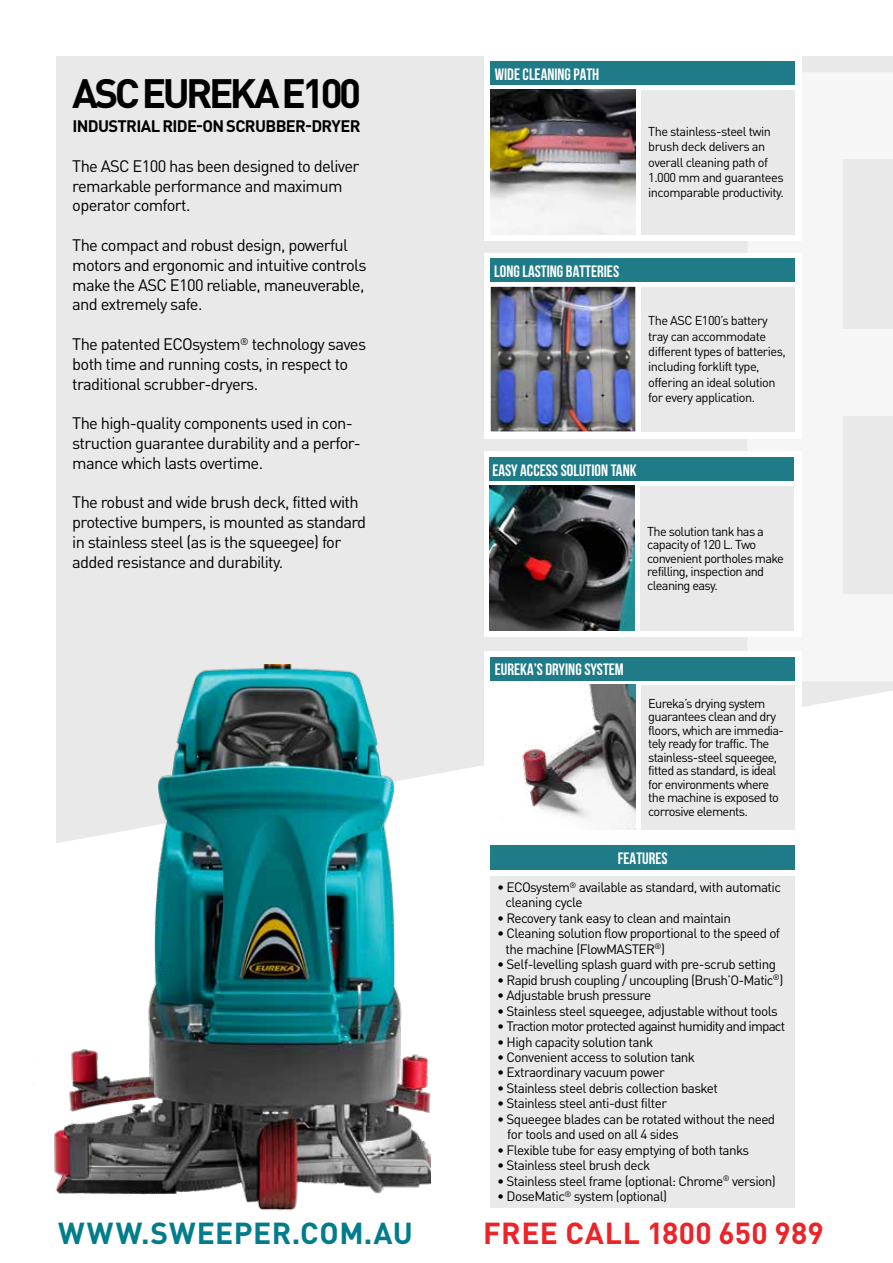
<style>
.page{position:relative;width:893px;height:1263px;background:#fff}
.page>*{position:absolute;margin:0;border:0;box-sizing:border-box;transform-origin:0 0}
.t1{font:700 40.5px "DIN Pro";letter-spacing:-.09em;color:#000}
.t2{font:700 30px "DIN Pro";letter-spacing:.015em;color:#007c8b}
.t3{font:700 30px "DIN Pro";letter-spacing:.01em;color:#ec2429}
.t4{font:16.5px/19.8px "DIN Pro";letter-spacing:-.04em;color:#000}
.t5{font:700 16.5px "Bebas Neue";color:#fff}
.t6{font:700 16.5px "DIN Pro";letter-spacing:-.04em;color:#000}
.t7{font:13.5px/15.5px "DIN Pro";letter-spacing:-.04em;color:#000}
.t8{font:13.5px "DIN Pro";letter-spacing:-.06em;color:#000}
.t9{font:12.75px/13.5px "DIN Pro";letter-spacing:-.05em;color:#000}
</style>
<div class="page">
<div style="left:55px;top:55px;width:838px;height:1153px;background:#e9e9e9"></div>
<svg style="left:431px;top:690px;width:462px;height:518px;background:#fdfdfd"></svg>
<div style="left:881px;top:690px;width:12px;height:410px;background:#fff"></div>
<svg style="left:484px;top:55px;width:317px;height:186px;background:#eef1f2"></svg>
<svg style="left:484px;top:253px;width:317px;height:185px;background:#f3f6f7"></svg>
<div style="left:484px;top:452px;width:317px;height:185px;background:#fff"></div>
<div style="left:485px;top:651px;width:317px;height:185px;background:#fff"></div>
<img style="left:491px;top:90px;width:144px;height:144px">
<img style="left:522px;top:685px;width:113px;height:144px">
<img style="left:491px;top:287px;width:144px;height:144px">
<img style="left:54px;top:664px;width:377px;height:547px">
<img style="left:490px;top:485px;width:144px;height:145px">
<div style="left:491px;top:876px;width:304px;height:332px;background:#e8e9e8"></div>
<div style="left:642px;top:90px;width:153px;height:144px;background:#e9e9e9"></div>
<div style="left:642px;top:287px;width:153px;height:144px;background:#e9e9e9"></div>
<div style="left:642px;top:685px;width:153px;height:145px;background:#e9e9e9"></div>
<div style="left:491px;top:845px;width:304px;height:25px;background:#1e7b87"></div>
<div style="left:491px;top:62px;width:304px;height:23px;background:#1e7b87"></div>
<div style="left:491px;top:259px;width:304px;height:23px;background:#1e7b87"></div>
<div style="left:491px;top:657px;width:304px;height:23px;background:#1e7b87"></div>
<div style="left:641px;top:486px;width:153px;height:144px;background:#e9e9e9"></div>
<div style="left:490px;top:458px;width:304px;height:23px;background:#1e7b87"></div>
<h1 class="t1" style="left:72px;top:60px;width:290px">ASC EUREKA E100</h1>
<p class="t6" style="left:72px;top:112px;width:290px">INDUSTRIAL RIDE-ON SCRUBBER-DRYER</p>
<p class="t4" style="left:72px;top:154px;width:289px">The ASC E100 has been designed to deliver remarkable performance and maximum operator comfort.</p>
<p class="t4" style="left:72px;top:234px;width:296px">The compact and robust design, powerful motors and ergonomic and intuitive controls make the ASC E100 reliable, maneuverable, and extremely safe.</p>
<p class="t4" style="left:72px;top:333px;width:295px">The patented ECOsystem<sup>®</sup> technology saves both time and running costs, in respect to traditional scrubber-dryers.</p>
<p class="t4" style="left:72px;top:412px;width:290px">The high-quality components used in con&shy;struction guarantee durability and a perfor&shy;mance which lasts overtime.</p>
<p class="t4" style="left:72px;top:491px;width:295px">The robust and wide brush deck, fitted with protective bumpers, is mounted as standard in stainless steel (as is the squeegee) for added resistance and durability.</p>
<p class="t5" style="left:495px;top:65px;width:106px">WIDE CLEANING PATH</p>
<p class="t9" style="left:648px;top:123px;width:137px;line-height:15.3px">The stainless-steel twin brush deck delivers an overall cleaning path of<br>1.000 mm and guarantees incomparable productivity.</p>
<p class="t5" style="left:494px;top:262px;width:126px">LONG LASTING BATTERIES</p>
<p class="t9" style="left:648px;top:312px;width:139px;line-height:15.3px">The ASC E100’s battery tray can accommodate different types of batteries, including forklift type, offering an ideal solution for every application.</p>
<p class="t5" style="left:492px;top:461px;width:146px">EASY ACCESS SOLUTION TANK</p>
<p class="t9" style="left:647px;top:523px;width:138px">The solution tank has a capacity of 120 L. Two convenient portholes make refilling, inspection and cleaning easy.</p>
<p class="t5" style="left:495px;top:660px;width:131px">EUREKA’S DRYING SYSTEM</p>
<p class="t9" style="left:648px;top:695px;width:137px">Eureka’s drying system guarantees clean and dry floors, which are immedia&shy;tely ready for traffic. The stainless-steel squeegee, fitted as standard, is ideal for environments where the machine is exposed to corrosive elements.</p>
<p class="t5" style="left:618px;top:849px;width:51px">FEATURES</p>
<p class="t7" style="left:506px;top:878px;width:277px;text-indent:-8px">• ECOsystem<sup>®</sup> available as standard, with automatic cleaning cycle</p>
<p class="t7" style="left:497px;top:909px;width:235px">• Recovery tank easy to clean and maintain</p>
<p class="t7" style="left:506px;top:924px;width:276px;text-indent:-8px">• Cleaning solution flow proportional to the speed of the machine (FlowMASTER<sup>®</sup>)</p>
<p class="t7" style="left:497px;top:955px;width:280px">• Self-levelling splash guard with pre-scrub setting</p>
<p class="t7" style="left:497px;top:971px;width:288px">• Rapid brush coupling / uncoupling (Brush’O-Matic<sup>®</sup>)</p>
<p class="t7" style="left:497px;top:986px;width:156px">• Adjustable brush pressure</p>
<p class="t7" style="left:497px;top:1002px;width:282px">• Stainless steel squeegee, adjustable without tools</p>
<p class="t8" style="left:497px;top:1015px;width:290px">• Traction motor protected against humidity and impact</p>
<p class="t7" style="left:497px;top:1032px;width:158px">• High capacity solution tank</p>
<p class="t7" style="left:497px;top:1048px;width:200px">• Convenient access to solution tank</p>
<p class="t7" style="left:497px;top:1063px;width:169px">• Extraordinary vacuum power</p>
<p class="t7" style="left:497px;top:1079px;width:222px">• Stainless steel debris collection basket</p>
<p class="t7" style="left:497px;top:1094px;width:171px">• Stainless steel anti-dust filter</p>
<p class="t7" style="left:507px;top:1110px;width:269px;text-indent:-10px">• Squeegee blades can be rotated without the need for tools and used on all 4 sides</p>
<p class="t7" style="left:497px;top:1141px;width:254px">• Flexible tube for easy emptying of both tanks</p>
<p class="t7" style="left:497px;top:1156px;width:155px">• Stainless steel brush deck</p>
<p class="t7" style="left:497px;top:1171px;width:280px">• Stainless steel frame (optional: Chrome<sup>®</sup> version)</p>
<p class="t7" style="left:497px;top:1187px;width:172px">• DoseMatic<sup>®</sup> system (optional)</p>
<h2 class="t2" style="left:58px;top:1208px;width:356px">WWW.SWEEPER.COM.AU</h2>
<h2 class="t3" style="left:483px;top:1208px;width:342px">FREE CALL 1800 650 989</h2>
</div>
